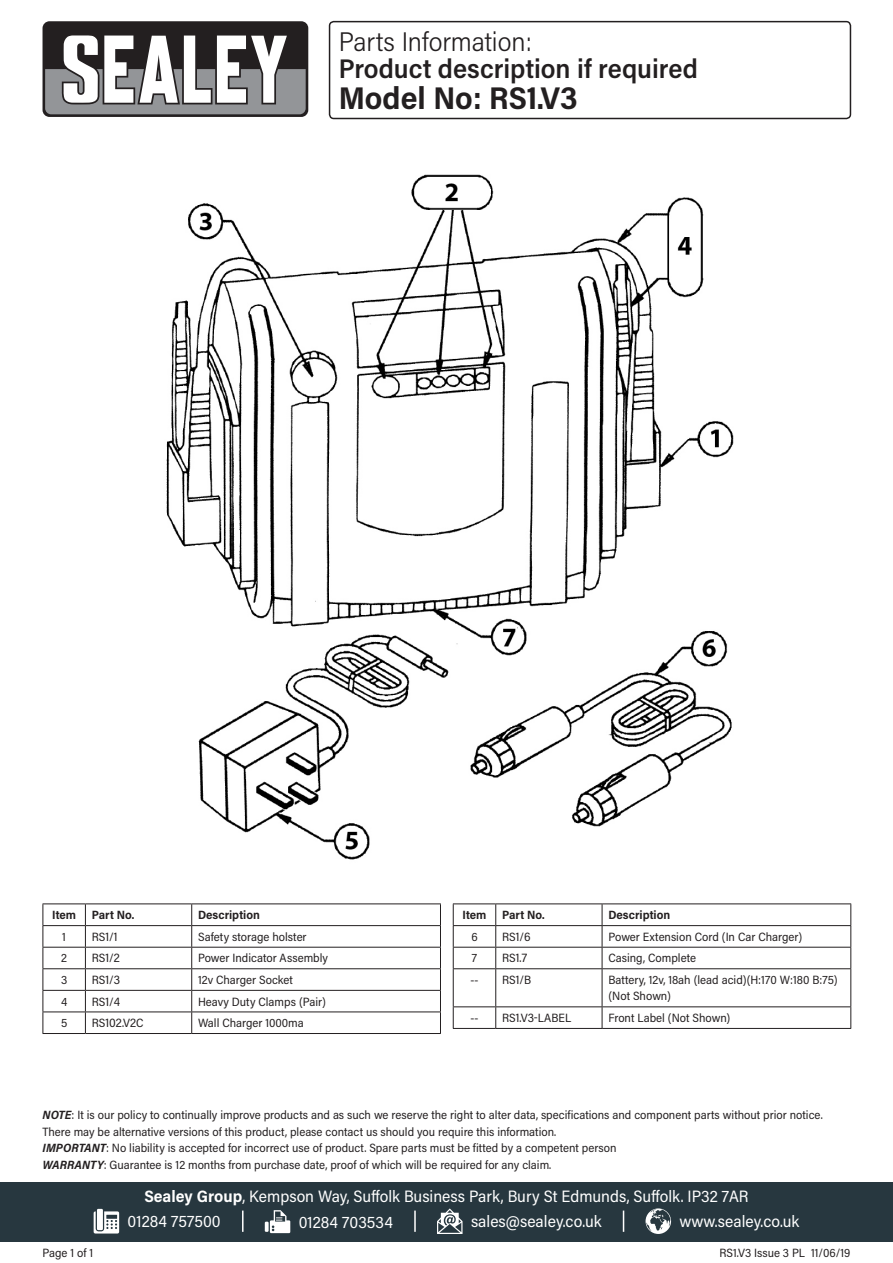
<style>
.page{position:relative;width:893px;height:1263px;background:#fff}
.page>*{position:absolute;margin:0;border:0;box-sizing:border-box;transform-origin:0 0}
.Model_Number{font:700 31.5px "Acumin Pro Semi Cond";color:#231f20}
.Product_Description{font:600 27px "Acumin Pro Semi Cond";color:#231f20}
.Parts_Information{font:300 27px "Acumin Pro Semi Cond";color:#231f20}
.Address{font:16.5px "Acumin Pro Semi Cond";color:#fff}
.Contact_Info{font:16.5px "Acumin Pro Semi Cond";color:#fff}
.Disclaimer{font:12px/16.5px "Acumin Pro Semi Cond";color:#231f20}
.Table_Body{font:12px/16.5px "Acumin Pro Semi Cond";color:#231f20}
.Part_No__Body{font:12px "Acumin Pro Semi Cond";color:#231f20}
.Part_Description_HDR{font:700 12px "Acumin Pro Semi Cond";color:#231f20}
.Document_Info{font:12px "Acumin Pro Semi Cond";color:#231f20}
.Item_Body{font:12px "Acumin Pro Semi Cond";color:#231f20}
.Item_HDR{font:700 12px "Acumin Pro Semi Cond";letter-spacing:-.005em;color:#231f20}
.s1{font-weight:700;font-style:italic}
.s2{font-weight:700}
</style>
<div class="page">
<div style="left:43px;top:21px;width:265px;height:96px;background:#231f20;border-radius:7px"></div>
<svg style="left:45px;top:35px;width:261px;height:79px"></svg>
<div style="left:0;top:1182px;width:893px;height:60px;background:#27373f"></div>
<svg style="left:94px;top:1211px;width:25px;height:22px"></svg>
<div style="left:97px;top:1209px;width:6px;height:21px;background:#fff"></div>
<svg style="left:265px;top:1222px;width:4px;height:10px"></svg>
<svg style="left:270px;top:1210px;width:20px;height:23px"></svg>
<svg style="left:437px;top:1208px;width:25px;height:26px"></svg>
<svg style="left:645px;top:1208px;width:26px;height:26px"></svg>
<hr style="left:242px;top:1210px;width:2px;height:22px;background:#fff">
<svg style="left:623px;top:1210px;width:1px;height:22px"></svg>
<hr style="left:414px;top:1210px;width:2px;height:22px;background:#fff">
<div style="left:329px;top:21px;width:522px;height:98px;border:2px solid #231f20;border-radius:4px"></div>
<hr style="left:43px;top:903px;width:42px;height:1px;background:#231f20">
<hr style="left:85px;top:903px;width:107px;height:1px;background:#231f20">
<hr style="left:192px;top:903px;width:249px;height:1px;background:#231f20">
<hr style="left:43px;top:925px;width:42px;height:1px;background:#231f20">
<hr style="left:85px;top:925px;width:107px;height:1px;background:#231f20">
<hr style="left:192px;top:925px;width:249px;height:1px;background:#231f20">
<hr style="left:43px;top:947px;width:42px;height:1px;background:#231f20">
<hr style="left:85px;top:947px;width:107px;height:1px;background:#231f20">
<hr style="left:192px;top:947px;width:249px;height:1px;background:#231f20">
<hr style="left:43px;top:968px;width:42px;height:1px;background:#231f20">
<hr style="left:85px;top:968px;width:107px;height:1px;background:#231f20">
<hr style="left:192px;top:968px;width:249px;height:1px;background:#231f20">
<hr style="left:43px;top:990px;width:42px;height:1px;background:#231f20">
<hr style="left:85px;top:990px;width:107px;height:1px;background:#231f20">
<hr style="left:192px;top:990px;width:249px;height:1px;background:#231f20">
<hr style="left:43px;top:1011px;width:42px;height:1px;background:#231f20">
<svg style="left:43px;top:904px;width:1px;height:129px"></svg>
<hr style="left:85px;top:1011px;width:107px;height:1px;background:#231f20">
<svg style="left:85px;top:904px;width:1px;height:129px"></svg>
<hr style="left:192px;top:1011px;width:249px;height:1px;background:#231f20">
<svg style="left:191px;top:904px;width:1px;height:129px"></svg>
<svg style="left:440px;top:904px;width:1px;height:129px"></svg>
<hr style="left:43px;top:1033px;width:42px;height:1px;background:#231f20">
<hr style="left:85px;top:1033px;width:107px;height:1px;background:#231f20">
<hr style="left:192px;top:1033px;width:249px;height:1px;background:#231f20">
<hr style="left:453px;top:903px;width:43px;height:1px;background:#231f20">
<hr style="left:496px;top:903px;width:106px;height:1px;background:#231f20">
<hr style="left:602px;top:903px;width:249px;height:1px;background:#231f20">
<hr style="left:453px;top:925px;width:43px;height:1px;background:#231f20">
<hr style="left:496px;top:925px;width:106px;height:1px;background:#231f20">
<hr style="left:602px;top:925px;width:249px;height:1px;background:#231f20">
<hr style="left:453px;top:947px;width:43px;height:1px;background:#231f20">
<svg style="left:453px;top:904px;width:1px;height:64px"></svg>
<hr style="left:496px;top:947px;width:106px;height:1px;background:#231f20">
<svg style="left:495px;top:904px;width:1px;height:64px"></svg>
<hr style="left:602px;top:947px;width:249px;height:1px;background:#231f20">
<svg style="left:602px;top:904px;width:1px;height:64px"></svg>
<svg style="left:850px;top:904px;width:1px;height:64px"></svg>
<hr style="left:453px;top:968px;width:43px;height:1px;background:#231f20">
<hr style="left:453px;top:969px;width:1px;height:37px;background:#231f20">
<hr style="left:496px;top:968px;width:106px;height:1px;background:#231f20">
<hr style="left:495px;top:969px;width:1px;height:37px;background:#231f20">
<hr style="left:602px;top:968px;width:249px;height:1px;background:#231f20">
<hr style="left:602px;top:969px;width:1px;height:37px;background:#231f20">
<hr style="left:850px;top:969px;width:1px;height:37px;background:#231f20">
<hr style="left:453px;top:1006px;width:43px;height:1px;background:#231f20">
<svg style="left:453px;top:1007px;width:1px;height:21px"></svg>
<hr style="left:496px;top:1006px;width:106px;height:1px;background:#231f20">
<svg style="left:495px;top:1007px;width:1px;height:21px"></svg>
<hr style="left:602px;top:1006px;width:249px;height:1px;background:#231f20">
<svg style="left:602px;top:1007px;width:1px;height:21px"></svg>
<svg style="left:850px;top:1007px;width:1px;height:21px"></svg>
<hr style="left:453px;top:1028px;width:43px;height:1px;background:#231f20">
<hr style="left:496px;top:1028px;width:106px;height:1px;background:#231f20">
<hr style="left:602px;top:1028px;width:249px;height:1px;background:#231f20">
<img style="left:166px;top:174px;width:568px;height:686px">
<p class="Parts_Information" style="left:339px;top:23px;width:195px">Parts Information:</p>
<p class="Product_Description" style="left:339px;top:49px;width:361px">Product description if required</p>
<p class="Model_Number" style="left:339px;top:76px;width:240px">Model No: RS1.V3</p>
<p class="Item_HDR" style="left:52px;top:906px;width:25px">Item</p>
<p class="Part_Description_HDR" style="left:92px;top:906px;width:44px">Part No.</p>
<p class="Part_Description_HDR" style="left:198px;top:906px;width:63px">Description</p>
<p class="Item_Body" style="left:62px;top:928px;width:5px">1</p>
<p class="Part_No__Body" style="left:92px;top:928px;width:27px">RS1/1</p>
<p class="Table_Body" style="left:198px;top:928px;width:110px">Safety storage holster</p>
<p class="Item_Body" style="left:61px;top:950px;width:7px">2</p>
<p class="Part_No__Body" style="left:92px;top:950px;width:30px">RS1/2</p>
<p class="Table_Body" style="left:198px;top:949px;width:131px">Power Indicator Assembly</p>
<p class="Item_Body" style="left:61px;top:971px;width:8px">3</p>
<p class="Part_No__Body" style="left:92px;top:971px;width:30px">RS1/3</p>
<p class="Table_Body" style="left:198px;top:971px;width:96px">12v Charger Socket</p>
<p class="Item_Body" style="left:61px;top:993px;width:8px">4</p>
<p class="Part_No__Body" style="left:92px;top:993px;width:30px">RS1/4</p>
<p class="Table_Body" style="left:198px;top:992px;width:130px">Heavy Duty Clamps (Pair)</p>
<p class="Item_Body" style="left:61px;top:1014px;width:8px">5</p>
<p class="Part_No__Body" style="left:92px;top:1014px;width:53px">RS102.V2C</p>
<p class="Table_Body" style="left:198px;top:1014px;width:107px">Wall Charger 1000ma</p>
<p class="Item_HDR" style="left:463px;top:906px;width:25px">Item</p>
<p class="Part_Description_HDR" style="left:502px;top:906px;width:44px">Part No.</p>
<p class="Part_Description_HDR" style="left:608px;top:906px;width:63px">Description</p>
<p class="Item_Body" style="left:471px;top:928px;width:8px">6</p>
<p class="Part_No__Body" style="left:502px;top:928px;width:30px">RS1/6</p>
<p class="Table_Body" style="left:608px;top:928px;width:195px">Power Extension Cord (In Car Charger)</p>
<p class="Item_Body" style="left:472px;top:950px;width:7px">7</p>
<p class="Part_No__Body" style="left:502px;top:950px;width:27px">RS1.7</p>
<p class="Table_Body" style="left:608px;top:949px;width:89px">Casing, Complete</p>
<p class="Item_Body" style="left:470px;top:971px;width:9px">--</p>
<p class="Part_No__Body" style="left:502px;top:971px;width:31px">RS1/B</p>
<p class="Table_Body" style="left:608px;top:971px;width:231px">Battery, 12v, 18ah (lead acid)(H:170 W:180 B:75) (Not Shown)</p>
<p class="Item_Body" style="left:470px;top:1009px;width:9px">--</p>
<p class="Part_No__Body" style="left:502px;top:1009px;width:70px">RS1.V3-LABEL</p>
<p class="Table_Body" style="left:608px;top:1009px;width:123px">Front Label (Not Shown)</p>
<p class="Disclaimer" style="left:43px;top:1106px;width:782px"><span class="s1">NOTE</span>: It is our policy to continually improve products and as such we reserve the right to alter data, specifications and component parts without prior notice.<br>There may be alternative versions of this product, please contact us should you require this information.</p>
<p class="Disclaimer" style="left:43px;top:1139px;width:575px"><span class="s1">IMPORTANT</span>: No liability is accepted for incorrect use of product. Spare parts must be fitted by a competent person</p>
<p class="Disclaimer" style="left:43px;top:1156px;width:510px"><span class="s1">WARRANTY</span>: Guarantee is 12 months from purchase date, proof of which will be required for any claim.</p>
<p class="Document_Info" style="left:43px;top:1244px;width:52px">Page 1 of 1</p>
<p class="Address" style="left:144px;top:1185px;width:606px"><span class="s2">Sealey Group</span>, Kempson Way, Suffolk Business Park, Bury St Edmunds, Suffolk. IP32 7AR</p>
<p class="Contact_Info" style="left:128px;top:1210px;width:95px">01284 757500</p>
<p class="Contact_Info" style="left:299px;top:1210px;width:96px">01284 703534</p>
<p class="Contact_Info" style="left:471px;top:1210px;width:132px">sales@sealey.co.uk</p>
<p class="Contact_Info" style="left:680px;top:1210px;width:121px">www.sealey.co.uk</p>
<p class="Document_Info" style="left:719px;top:1244px;width:133px">RS1.V3 Issue 3 PL 11/06/19</p>
</div>
